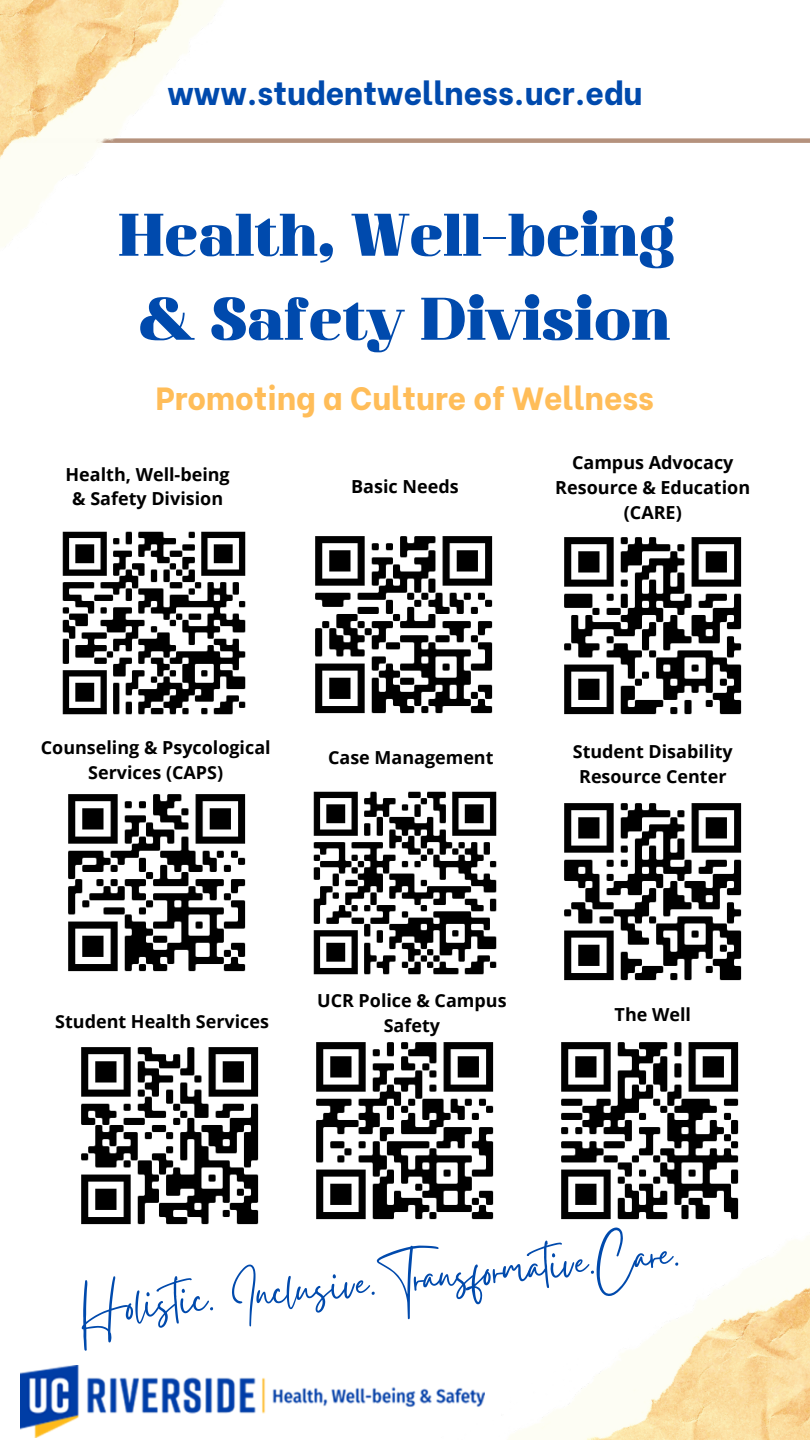
<style>
.page{position:relative;width:810px;height:1440px;background:#fff}
.page>*{position:absolute;margin:0;border:0;box-sizing:border-box;transform-origin:0 0}
.t1{font:900 60px/84px "Athachantr";color:#004aad;text-align:center}
.t2{font:56px "Gistesy";color:#004aad}
.t3{font:800 32.1px "Be Vietnam";color:#004aad}
.t4{font:800 32px "Be Vietnam";color:#ffbd59}
.t5{font:700 18px/24.8px "Open Sans";color:#000;text-align:center}
</style>
<div class="page">
<img style="left:561px;top:1042px;width:178px;height:77px">
<img style="left:81px;top:1047px;width:178px;height:178px">
<img style="left:564px;top:537px;width:178px;height:178px">
<img style="left:68px;top:794px;width:178px;height:178px">
<img style="left:313px;top:791px;width:184px;height:184px">
<img style="left:315px;top:536px;width:178px;height:178px">
<img style="left:62px;top:531px;width:184px;height:184px">
<img style="left:316px;top:1042px;width:178px;height:178px">
<img style="left:564px;top:803px;width:178px;height:178px">
<div style="left:0;top:138px;width:810px;height:5px;background:#b5927d"></div>
<img style="left:0;top:0;width:415px;height:246px">
<img style="left:415px;top:1119px;width:395px;height:321px">
<img style="left:20px;top:1365px;width:464px;height:72px">
<h3 class="t3" style="left:167px;top:67px;width:477px">www.studentwellness.ucr.edu</h3>
<h1 class="t1" style="left:118px;top:196px;width:558px">Health, Well-being &amp; Safety Division</h1>
<h3 class="t4" style="left:156px;top:372px;width:500px">Promoting a Culture of Wellness</h3>
<p class="t5" style="left:66px;top:461px;width:166px">Health, Well-being &amp; Safety Division</p>
<p class="t5" style="left:351px;top:474px;width:109px">Basic Needs</p>
<p class="t5" style="left:555px;top:450px;width:196px">Campus Advocacy<br>Resource &amp; Education (CARE)</p>
<p class="t5" style="left:41px;top:735px;width:231px">Counseling &amp; Psycological<br>Services (CAPS)</p>
<p class="t5" style="left:573px;top:739px;width:162px">Student Disability<br>Resource Center</p>
<p class="t5" style="left:328px;top:744px;width:167px">Case Management</p>
<p class="t5" style="left:55px;top:1008px;width:215px">Student Health Services</p>
<p class="t5" style="left:317px;top:988px;width:191px">UCR Police &amp; Campus<br>Safety</p>
<p class="t5" style="left:615px;top:1002px;width:78px">The Well</p>
<h2 class="t2" style="left:77px;top:1269px;width:604px;rotate:-5deg">Holistic. Inclusive.Transformative.Care.</h2>
</div>
